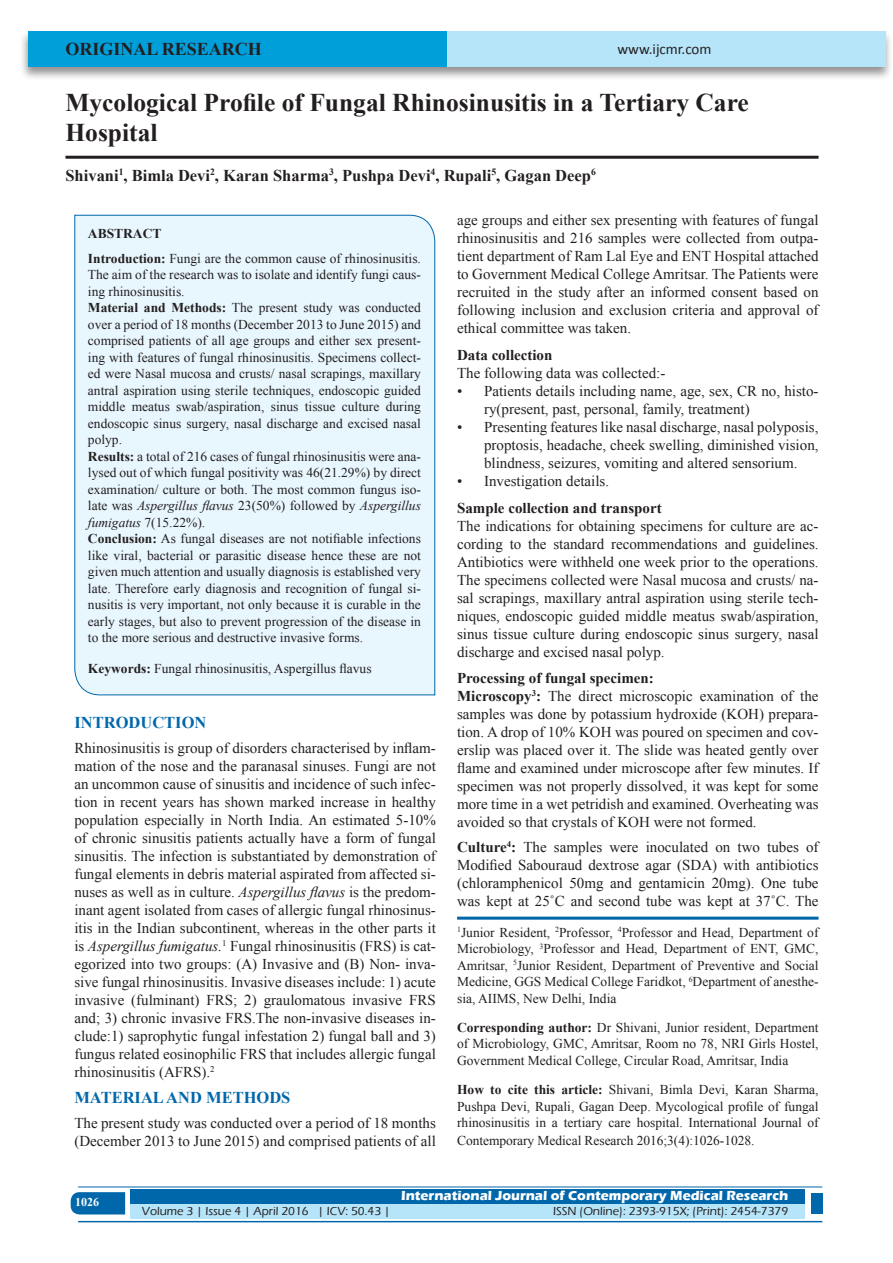
<style>
.page{position:relative;width:893px;height:1263px;background:#fff}
.page>*{position:absolute;margin:0;border:0;box-sizing:border-box;transform-origin:0 0}
.A_Title_New{font:700 25.5px/30px "Times New Roman";color:#231f20}
.AT_new{font:700 18px "Times New Roman";color:#231f20}
.AU-New{font:700 16.5px "Times New Roman";color:#231f20}
.t1{font:700 16.5px "Times New Roman";color:#0067aa}
.TX_New{font:15px/18px "Times New Roman";color:#231f20;text-align:justify}
.t2{font:700 15px "Times New Roman";color:#231f20}
.t3{font:15px "Calibri";color:#231f20}
.Affi_New{font:13.5px/16.5px "Times New Roman";color:#231f20}
.HTC_new{font:13.5px/16.5px "Times New Roman";letter-spacing:-.005em;color:#231f20;text-align:justify}
.Corresponding{font:13.5px/16.5px "Times New Roman";color:#231f20;text-align:justify}
.t4{font:700 13.5px "Eras ITC";color:#fff}
.t5{font:500 12px "Eras ITC";color:#231f20}
.t6{font:700 12px "Times New Roman";color:#fff}
.s1{font-weight:700}
.s2{font-style:italic}
</style>
<div class="page">
<div style="left:19px;top:29px;width:874px;height:52px;background:#231f20;opacity:.5"></div>
<div style="left:28px;top:31px;width:857px;height:35px;background:#b6e4f9"></div>
<div style="left:28px;top:31px;width:418px;height:35px;background:#009fda"></div>
<svg style="left:71px;top:1192px;width:54px;height:22px"></svg>
<div style="left:130px;top:1189px;width:674px;height:15px;background:#0067aa"></div>
<div style="left:130px;top:1204px;width:674px;height:15px;background:#b6e4f9"></div>
<hr style="left:78px;top:1186px;width:744px;height:1px;background:#0067aa">
<hr style="left:78px;top:1221px;width:744px;height:1px;background:#0067aa">
<div style="left:811px;top:1193px;width:11px;height:21px;background:#0067aa"></div>
<hr style="left:65px;top:156px;width:754px;height:3px;background:#231f20">
<div style="left:74px;top:214px;width:361px;height:482px;background:#e8f6fd"></div>
<hr style="left:457px;top:917px;width:362px;height:3px;background:#0067aa">
<p class="AT_new" style="left:65px;top:36px;width:198px">ORIGINAL RESEARCH</p>
<p class="t3" style="left:617px;top:40px;width:96px">www.ijcmr.com</p>
<p class="A_Title_New" style="left:65px;top:87px;width:685px">Mycological Profile of Fungal Rhinosinusitis in a Tertiary Care<br>Hospital</p>
<p class="AU-New" style="left:65px;top:164px;width:532px">Shivani<sup>1</sup>, Bimla Devi<sup>2</sup>, Karan Sharma<sup>3</sup>, Pushpa Devi<sup>4</sup>, Rupali<sup>5</sup>, Gagan Deep<sup>6</sup></p>
<p class="Affi_New" style="left:88px;top:220px;width:335px;line-height:25px"><span class="s1">ABSTRACT<br>Introduction:</span> Fungi are the common cause of rhinosinusitis.</p>
<p class="Affi_New" style="left:88px;top:266px;width:335px">The aim of the research was to isolate and identify fungi caus&shy;ing rhinosinusitis.<br><span class="s1">Material and Methods:</span> The present study was conducted over a period of 18 months (December 2013 to June 2015) and comprised patients of all age groups and either sex present&shy;ing with features of fungal rhinosinusitis. Specimens collect&shy;ed were Nasal mucosa and crusts/ nasal scrapings, maxillary antral aspiration using sterile techniques, endoscopic guided middle meatus swab/aspiration, sinus tissue culture during endoscopic sinus surgery, nasal discharge and excised nasal polyp.<br><span class="s1">Results:</span> a total of 216 cases of fungal rhinosinusitis were ana&shy;lysed out of which fungal positivity was 46(21.29%) by direct examination/ culture or both. The most common fungus iso&shy;late was <span class="s2">Aspergillus flavus</span> 23(50%) followed by <span class="s2">Aspergillus fumigatus</span> 7(15.22%).<br><span class="s1">Conclusion:</span> As fungal diseases are not notifiable infections like viral, bacterial or parasitic disease hence these are not given much attention and usually diagnosis is established very late. Therefore early diagnosis and recognition of fungal si&shy;nusitis is very important, not only because it is curable in the early stages, but also to prevent progression of the disease in to the more serious and destructive invasive forms.</p>
<p class="Affi_New" style="left:88px;top:660px;width:285px"><span class="s1">Keywords:</span> Fungal rhinosinusitis, Aspergillus flavus</p>
<h1 class="t1" style="left:74px;top:711px;width:133px">INTRODUCTION</h1>
<p class="TX_New" style="left:74px;top:738px;width:363px">Rhinosinusitis is group of disorders characterised by inflam&shy;mation of the nose and the paranasal sinuses. Fungi are not an uncommon cause of sinusitis and incidence of such infec&shy;tion in recent years has shown marked increase in healthy population especially in North India. An estimated 5-10% of chronic sinusitis patients actually have a form of fungal sinusitis. The infection is substantiated by demonstration of fungal elements in debris material aspirated from affected si&shy;nuses as well as in culture. <span class="s2">Aspergillus flavus</span> is the predom&shy;inant agent isolated from cases of allergic fungal rhinosinus&shy;itis in the Indian subcontinent, whereas in the other parts it is <span class="s2">Aspergillus fumigatus.</span><sup>1</sup> Fungal rhinosinusitis (FRS) is cat&shy;egorized into two groups: (A) Invasive and (B) Non- inva&shy;sive fungal rhinosinusitis. Invasive diseases include: 1) acute invasive (fulminant) FRS; 2) graulomatous invasive FRS and; 3) chronic invasive FRS.The non-invasive diseases in&shy;clude:1) saprophytic fungal infestation 2) fungal ball and 3) fungus related eosinophilic FRS that includes allergic fungal rhinosinusitis (AFRS).<sup>2</sup></p>
<h1 class="t1" style="left:74px;top:1086px;width:218px">MATERIAL AND METHODS</h1>
<p class="TX_New" style="left:74px;top:1113px;width:363px">The present study was conducted over a period of 18 months (December 2013 to June 2015) and comprised patients of all</p>
<p class="TX_New" style="left:457px;top:211px;width:363px">age groups and either sex presenting with features of fungal rhinosinusitis and 216 samples were collected from outpa&shy;tient department of Ram Lal Eye and ENT Hospital attached to Government Medical College Amritsar. The Patients were recruited in the study after an informed consent based on following inclusion and exclusion criteria and approval of ethical committee was taken.</p>
<h2 class="t2" style="left:457px;top:344px;width:97px">Data collection</h2>
<p class="TX_New" style="left:457px;top:364px;width:210px">The following data was collected:-</p>
<p class="TX_New" style="left:484px;top:382px;width:336px;text-indent:-27px">• Patients details including name, age, sex, CR no, histo&shy;ry(present, past, personal, family, treatment)</p>
<p class="TX_New" style="left:484px;top:418px;width:336px;text-indent:-27px">• Presenting features like nasal discharge, nasal polyposis, proptosis, headache, cheek swelling, diminished vision, blindness, seizures, vomiting and altered sensorium.</p>
<p class="TX_New" style="left:457px;top:472px;width:153px">• Investigation details.</p>
<h2 class="t2" style="left:457px;top:497px;width:206px">Sample collection and transport</h2>
<p class="TX_New" style="left:457px;top:516px;width:363px">The indications for obtaining specimens for culture are ac&shy;cording to the standard recommendations and guidelines.<br>Antibiotics were withheld one week prior to the operations.<br>The specimens collected were Nasal mucosa and crusts/ na&shy;sal scrapings, maxillary antral aspiration using sterile tech&shy;niques, endoscopic guided middle meatus swab/aspiration, sinus tissue culture during endoscopic sinus surgery, nasal discharge and excised nasal polyp.</p>
<h2 class="t2" style="left:457px;top:668px;width:198px">Processing of fungal specimen:</h2>
<p class="TX_New" style="left:457px;top:687px;width:363px"><span class="s1">Microscopy</span><sup>3</sup><span class="s1">:</span> The direct microscopic examination of the samples was done by potassium hydroxide (KOH) prepara&shy;tion. A drop of 10% KOH was poured on specimen and cov&shy;erslip was placed over it. The slide was heated gently over flame and examined under microscope after few minutes. If specimen was not properly dissolved, it was kept for some more time in a wet petridish and examined. Overheating was avoided so that crystals of KOH were not formed.</p>
<p class="TX_New" style="left:457px;top:837px;width:363px"><span class="s1">Culture</span><sup>4</sup><span class="s1">:</span> The samples were inoculated on two tubes of Modified Sabouraud dextrose agar (SDA) with antibiotics (chloramphenicol 50mg and gentamicin 20mg). One tube was kept at 25˚C and second tube was kept at 37˚C. The</p>
<p class="Affi_New" style="left:457px;top:924px;width:363px;text-align:justify"><sup>1</sup>Junior Resident, <sup>2</sup>Professor, <sup>4</sup>Professor and Head, Department of Microbiology, <sup>3</sup>Professor and Head, Department of ENT, GMC, Amritsar, <sup>5</sup>Junior Resident, Department of Preventive and Social Medicine, GGS Medical College Faridkot, <sup>6</sup>Department of anesthe&shy;sia, AIIMS, New Delhi, India</p>
<p class="Corresponding" style="left:457px;top:1019px;width:363px"><span class="s1">Corresponding author:</span> Dr Shivani, Junior resident, Department of Microbiology, GMC, Amritsar, Room no 78, NRI Girls Hostel, Government Medical College, Circular Road, Amritsar, India</p>
<p class="HTC_new" style="left:457px;top:1081px;width:363px"><span class="s1">How to cite this article:</span> Shivani, Bimla Devi, Karan Sharma, Pushpa Devi, Rupali, Gagan Deep. Mycological profile of fungal rhinosinusitis in a tertiary care hospital. International Journal of</p>
<p class="HTC_new" style="left:457px;top:1132px;width:299px">Contemporary Medical Research 2016;3(4):1026-1028.</p>
<h4 class="t6" style="left:75px;top:1194px;width:26px">1026</h4>
<p class="t4" style="left:401px;top:1188px;width:389px">International Journal of Contemporary Medical Research</p>
<p class="t5" style="left:142px;top:1204px;width:250px">Volume 3 | Issue 4 | April 2016 | ICV: 50.43 |</p>
<p class="t5" style="left:553px;top:1204px;width:237px">ISSN (Online): 2393-915X; (Print): 2454-7379</p>
</div>
